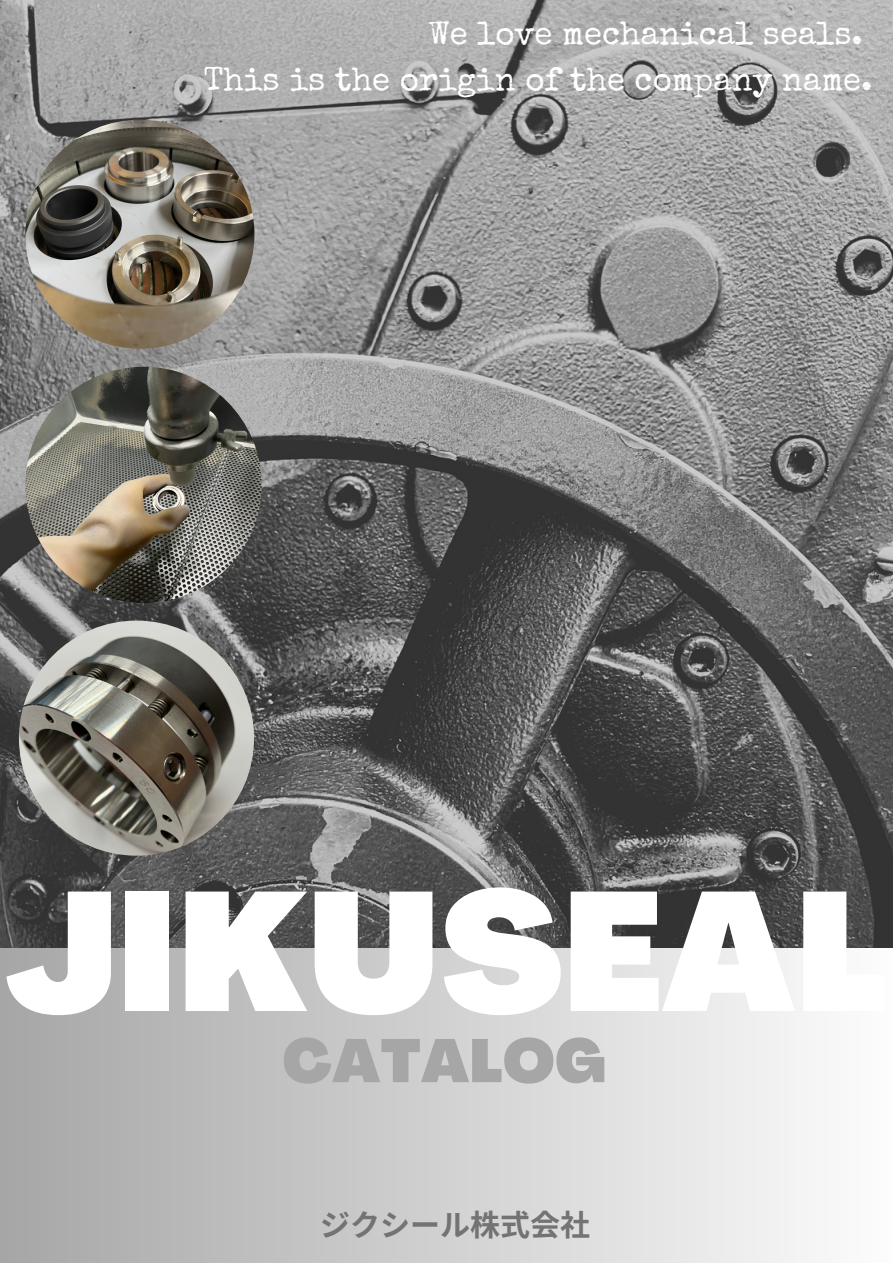
<style>
.page{position:relative;width:893px;height:1264px;background:#fff}
.page>*{position:absolute;margin:0;border:0;box-sizing:border-box;transform-origin:0 0}
.t1{font:900 165.9px "Agrandir";color:#fff}
.t2{font:900 60px "Agrandir";color:#a6a6a6}
.t3{font:33px "Special Elite";color:#fff}
.t4{font:700 30px "Noto Sans JP";color:#737373}
</style>
<div class="page">
<img style="left:0;top:0;width:892px;height:948px">
<img style="left:25px;top:367px;width:236px;height:236px;border-radius:50%">
<img style="left:19px;top:620px;width:235px;height:235px;border-radius:50%">
<img style="left:25px;top:120px;width:229px;height:229px;border-radius:50%">
<div style="left:0;top:948px;width:892px;height:314px;background:linear-gradient(to right,#a6a6a6,#fdfdfd)"></div>
<p class="t3" style="left:428px;top:21px;width:436px">We love mechanical seals.</p>
<p class="t3" style="left:204px;top:67px;width:670px">This is the origin of the company name.</p>
<p class="t1" style="left:5px;top:886px;width:884px">JIKUSEAL</p>
<p class="t2" style="left:282px;top:1037px;width:326px">CATALOG</p>
<p class="t4" style="left:320px;top:1200px;width:271px">ジクシール株式会社</p>
</div>
